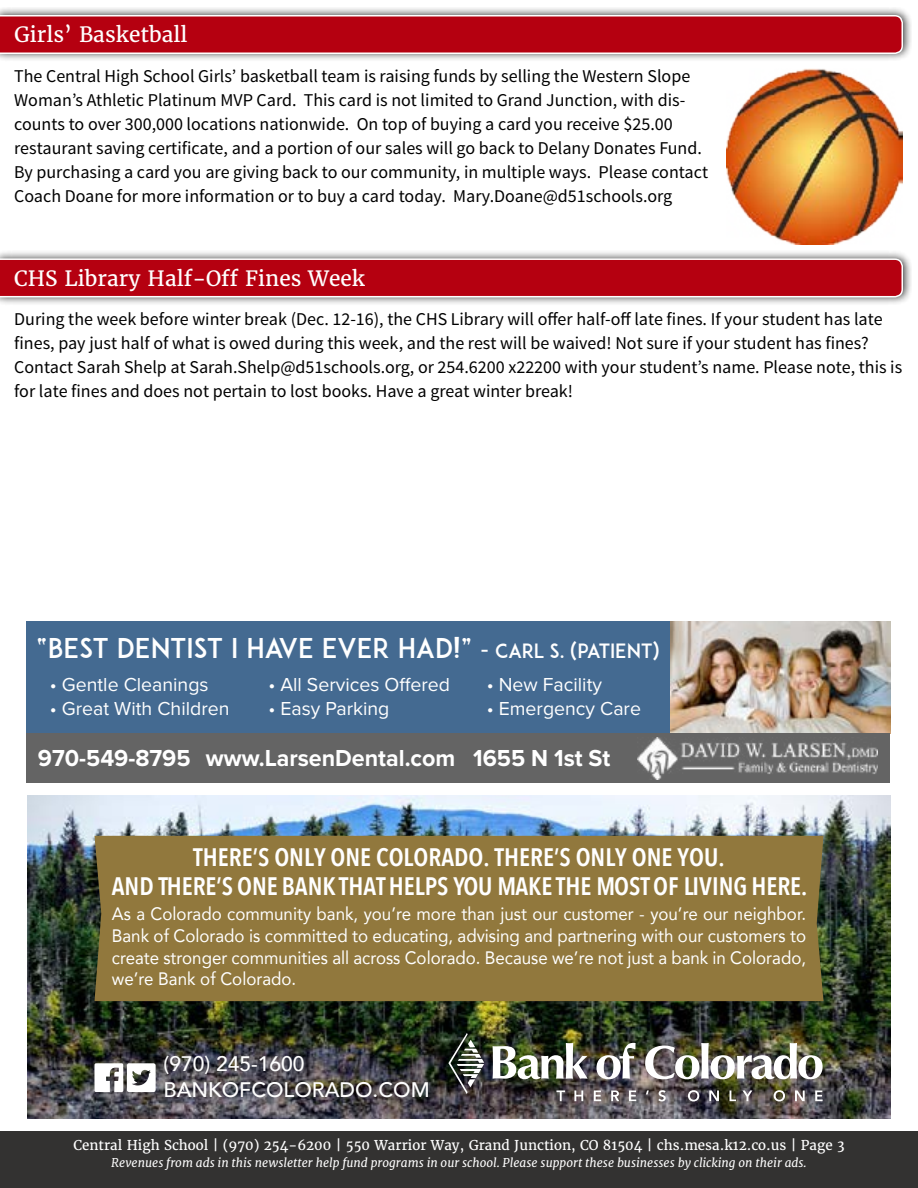
<style>
.page{position:relative;width:918px;height:1188px;background:#fff}
.page>*{position:absolute;margin:0;border:0;box-sizing:border-box;transform-origin:0 0}
.t1{font:27px "ADAM.CGPRO";color:#fff}
.t2{font:600 25.2px "Avenir Next Condensed";color:#fff}
.t3{font:700 24px "Proxima Nova";color:#fff}
.t4{font:21px "Merriweather";color:#fff}
.t5{font:500 21px/25.2px "Avenir";color:#fff}
.t6{font:19.5px "Proxima Nova";color:#fff}
.t7{font:18px/24px "Source Sans Pro";color:#000}
.t8{font:18px/21.6px "Avenir";color:#fff;text-align:justify;scale:.94 1}
.t9{font:13.5px "Merriweather";color:#fff}
.t10{font:italic 12px "Merriweather";color:#fff}
.s1{font-size:19.5px}
</style>
<div class="page">
<div style="left:0;top:1131px;width:918px;height:57px;background:#333231"></div>
<img style="left:726px;top:68px;width:176px;height:176px">
<div style="left:0;top:7px;width:912px;height:55px;background:#000;opacity:.75"></div>
<svg style="left:0;top:14px;width:904px;height:41px;background:#b91b29"></svg>
<img style="left:27px;top:795px;width:864px;height:324px">
<div style="left:94px;top:836px;width:730px;height:165px;background:#91783d"></div>
<svg style="left:448px;top:1033px;width:36px;height:61px;background:#50554e"></svg>
<img style="left:493px;top:1043px;width:95px;height:36px">
<svg style="left:596px;top:1043px;width:40px;height:36px"></svg>
<img style="left:645px;top:1043px;width:178px;height:36px">
<svg style="left:556px;top:1090px;width:9px;height:11px"></svg>
<svg style="left:574px;top:1090px;width:9px;height:11px"></svg>
<svg style="left:594px;top:1090px;width:7px;height:11px"></svg>
<svg style="left:611px;top:1090px;width:8px;height:11px"></svg>
<svg style="left:629px;top:1090px;width:7px;height:11px"></svg>
<svg style="left:646px;top:1090px;width:3px;height:4px"></svg>
<svg style="left:658px;top:1090px;width:8px;height:11px"></svg>
<svg style="left:688px;top:1090px;width:11px;height:11px"></svg>
<svg style="left:709px;top:1090px;width:10px;height:11px"></svg>
<svg style="left:730px;top:1090px;width:6px;height:11px"></svg>
<svg style="left:742px;top:1090px;width:10px;height:11px"></svg>
<svg style="left:774px;top:1090px;width:11px;height:11px"></svg>
<svg style="left:795px;top:1090px;width:10px;height:11px"></svg>
<svg style="left:815px;top:1090px;width:8px;height:11px"></svg>
<svg style="left:181px;top:1087px;width:3px;height:4px"></svg>
<svg style="left:95px;top:1063px;width:61px;height:29px"></svg>
<div style="left:26px;top:621px;width:645px;height:113px;background:#446a91"></div>
<img style="left:671px;top:621px;width:219px;height:113px">
<div style="left:26px;top:734px;width:864px;height:49px;background:#646464"></div>
<img style="left:637px;top:738px;width:241px;height:41px">
<div style="left:0;top:250px;width:912px;height:56px;background:#000;opacity:.75"></div>
<svg style="left:0;top:258px;width:904px;height:40px;background:#b91725"></svg>
<p class="t4" style="left:14px;top:22px;width:175px">Girls’ Basketball</p>
<p class="t7" style="left:14px;top:64px;width:695px">The Central High School Girls’ basketball team is raising funds by selling the Western Slope Woman’s Athletic Platinum MVP Card. This card is not limited to Grand Junction, with dis&shy;counts to over 300,000 locations nationwide. On top of buying a card you receive $25.00 restaurant saving certificate, and a portion of our sales will go back to Delany Donates Fund.<br>By purchasing a card you are giving back to our community, in multiple ways. Please contact Coach Doane for more information or to buy a card today. Mary.Doane@d51schools.org</p>
<p class="t4" style="left:14px;top:265px;width:353px">CHS Library Half-Off Fines Week</p>
<p class="t7" style="left:14px;top:308px;width:889px">During the week before winter break (Dec. 12-16), the CHS Library will offer half-off late fines. If your student has late fines, pay just half of what is owed during this week, and the rest will be waived! Not sure if your student has fines?<br>Contact Sarah Shelp at Sarah.Shelp@d51schools.org, or 254.6200 x22200 with your student’s name. Please note, this is for late fines and does not pertain to lost books. Have a great winter break!</p>
<h1 class="t1" style="left:36px;top:631px;width:625px">“BEST DENTIST I HAVE EVER HAD!” <span class="s1">- CARL S. (PATIENT)</span></h1>
<p class="t6" style="left:50px;top:673px;width:160px">• Gentle Cleanings</p>
<p class="t6" style="left:50px;top:697px;width:181px">• Great With Children</p>
<p class="t6" style="left:268px;top:673px;width:183px">• All Services Offered</p>
<p class="t6" style="left:268px;top:697px;width:123px">• Easy Parking</p>
<p class="t6" style="left:487px;top:673px;width:117px">• New Facility</p>
<p class="t6" style="left:487px;top:697px;width:156px">• Emergency Care</p>
<h3 class="t3" style="left:38px;top:744px;width:574px">970-549-8795 www.LarsenDental.com 1655 N 1st St</h3>
<h2 class="t2" style="left:193px;top:835px;width:533px">THERE’S ONLY ONE COLORADO. THERE’S ONLY ONE YOU.</h2>
<h2 class="t2" style="left:112px;top:865px;width:697px">AND THERE’S ONE BANK THAT HELPS YOU MAKE THE MOST OF LIVING HERE.</h2>
<p class="t8" style="left:112px;top:903px;width:740px">As a Colorado community bank, you’re more than just our customer - you’re our neighbor.<br>Bank of Colorado is committed to educating, advising and partnering with our customers to create stronger communities all across Colorado. Because we’re not just a bank in Colorado, we’re Bank of Colorado.</p>
<p class="t5" style="left:164px;top:1050px;width:268px">(970) 245-1600<br>BANKOFCOLORADO.COM</p>
<p class="t9" style="left:73px;top:1137px;width:773px">Central High School | (970) 254-6200 | 550 Warrior Way, Grand Junction, CO 81504 | chs.mesa.k12.co.us | Page 3</p>
<p class="t10" style="left:111px;top:1155px;width:697px">Revenues from ads in this newsletter help fund programs in our school. Please support these businesses by clicking on their ads.</p>
</div>
